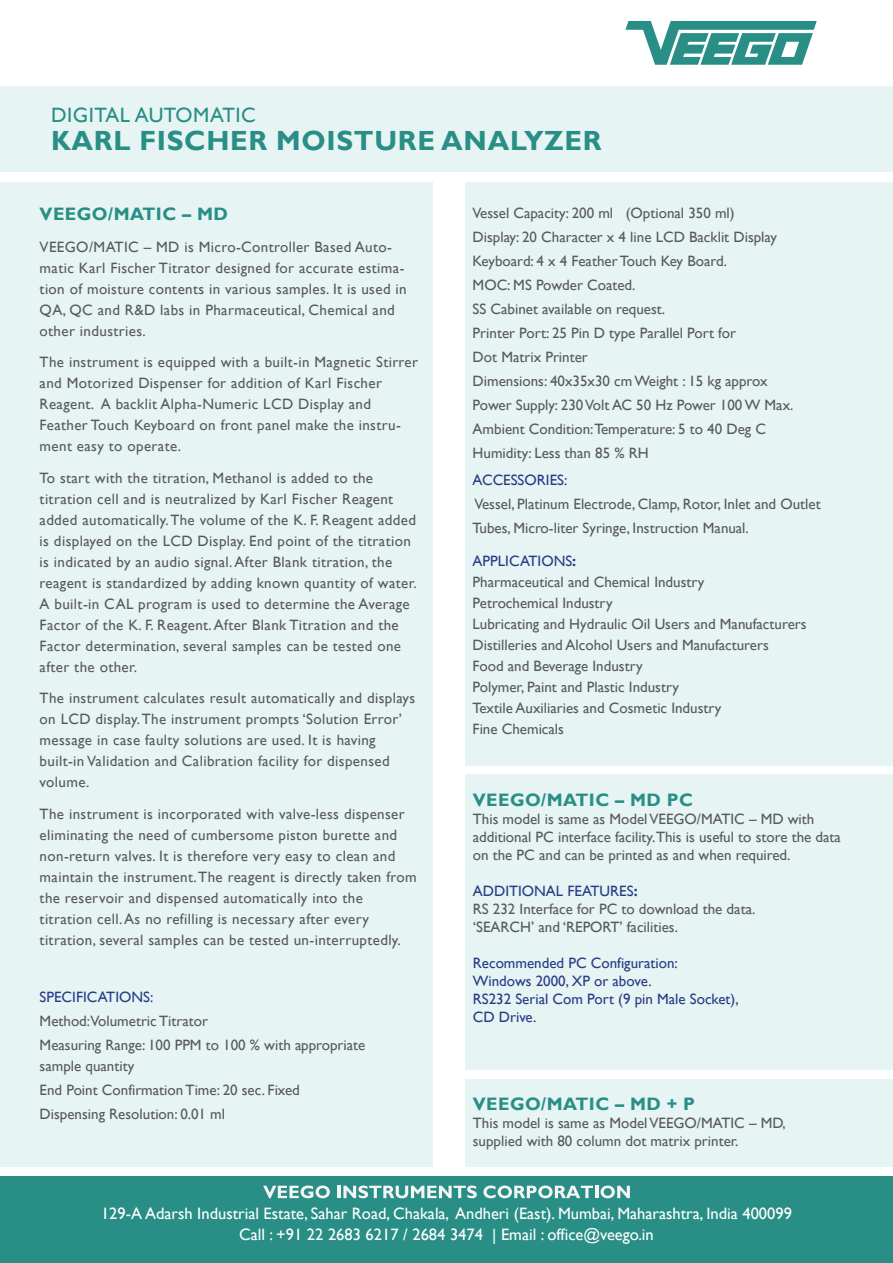
<style>
.page{position:relative;width:893px;height:1263px;background:#fff}
.page>*{position:absolute;margin:0;border:0;box-sizing:border-box;transform-origin:0 0}
.t1{font:700 27.75px "Gill Sans";letter-spacing:.025em;color:#288e86}
.t2{font:20.85px "Gill Sans";letter-spacing:.025em;color:#288e86}
.t3{font:700 18px "Gill Sans";letter-spacing:.025em;color:#288e86}
.t4{font:16.5px/21px "Gill Sans";color:#fff;text-align:center}
.t5{font:15px/21px "Gill Sans";letter-spacing:.025em;color:#58595b}
.t6{font:15px/24px "Gill Sans";color:#58595b}
.t7{font:15px/18px "Gill Sans";color:#273b86}
.s1{color:#273b86}
.s2{font-weight:700;color:#273b86}
</style>
<div class="page">
<div style="left:465px;top:774px;width:428px;height:295px;background:#e7f4f4"></div>
<div style="left:466px;top:1079px;width:427px;height:87px;background:#e7f4f4"></div>
<div style="left:0;top:86px;width:893px;height:86px;background:#e7f4f4"></div>
<div style="left:0;top:182px;width:432px;height:984px;background:#e7f4f4"></div>
<div style="left:465px;top:182px;width:428px;height:584px;background:#e7f4f4"></div>
<div style="left:0;top:1176px;width:893px;height:87px;background:#288e86"></div>
<svg style="left:625px;top:21px;width:192px;height:44px"></svg>
<svg style="left:263px;top:1185px;width:67px;height:13px"></svg>
<hr style="left:337px;top:1186px;width:4px;height:12px;background:#f5f5f5">
<svg style="left:343px;top:1185px;width:134px;height:13px"></svg>
<svg style="left:483px;top:1185px;width:147px;height:13px"></svg>
<h2 class="t2" style="left:51px;top:103px;width:206px">DIGITAL AUTOMATIC</h2>
<h1 class="t1" style="left:51px;top:124px;width:552px">KARL FISCHER MOISTURE ANALYZER</h1>
<p class="t3" style="left:40px;top:203px;width:190px">VEEGO/MATIC – MD</p>
<p class="t5" style="left:40px;top:236px;width:369px">VEEGO/MATIC – MD is Micro-Controller Based Auto&shy;matic Karl Fischer Titrator designed for accurate estima&shy;tion of moisture contents in various samples. It is used in QA, QC and R&amp;D labs in Pharmaceutical, Chemical and other industries.</p>
<p class="t5" style="left:40px;top:352px;width:380px">The instrument is equipped with a built-in Magnetic Stirrer and Motorized Dispenser for addition of Karl Fischer Reagent. A backlit Alpha-Numeric LCD Display and Feather Touch Keyboard on front panel make the instru&shy;ment easy to operate.</p>
<p class="t5" style="left:40px;top:467px;width:379px">To start with the titration, Methanol is added to the titration cell and is neutralized by Karl Fischer Reagent added automatically. The volume of the K. F. Reagent added is displayed on the LCD Display. End point of the titration is indicated by an audio signal. After Blank titration, the reagent is standardized by adding known quantity of water.<br>A built-in CAL program is used to determine the Average Factor of the K. F. Reagent. After Blank Titration and the Factor determination, several samples can be tested one after the other.</p>
<p class="t5" style="left:40px;top:688px;width:377px">The instrument calculates result automatically and displays on LCD display. The instrument prompts ‘Solution Error’ message in case faulty solutions are used. It is having built-in Validation and Calibration facility for dispensed volume.</p>
<p class="t5" style="left:40px;top:803px;width:379px">The instrument is incorporated with valve-less dispenser eliminating the need of cumbersome piston burette and non-return valves. It is therefore very easy to clean and maintain the instrument. The reagent is directly taken from the reservoir and dispensed automatically into the titration cell. As no refilling is necessary after every titration, several samples can be tested un-interruptedly.</p>
<p class="t7" style="left:40px;top:988px;width:115px">SPECIFICATIONS:</p>
<p class="t6" style="left:40px;top:1009px;width:327px">Method:Volumetric Titrator<br>Measuring Range: 100 PPM to 100 % with appropriate</p>
<p class="t6" style="left:40px;top:1054px;width:262px">sample quantity<br>End Point Confirmation Time: 20 sec. Fixed<br>Dispensing Resolution: 0.01 ml</p>
<p class="t6" style="left:473px;top:201px;width:322px">Vessel Capacity: 200 ml (Optional 350 ml)<br>Display: 20 Character x 4 line LCD Backlit Display Keyboard: 4 x 4 Feather Touch Key Board.<br>MOC: MS Powder Coated.<br>SS Cabinet available on request.<br>Printer Port: 25 Pin D type Parallel Port for<br>Dot Matrix Printer<br>Dimensions: 40x35x30 cm Weight : 15 kg approx Power Supply: 230 Volt AC 50 Hz Power 100 W Max.<br>Ambient Condition:Temperature: 5 to 40 Deg C Humidity: Less than 85 % RH</p>
<p class="t7" style="left:473px;top:471px;width:96px">ACCESSORIES:</p>
<p class="t6" style="left:473px;top:492px;width:350px">Vessel, Platinum Electrode, Clamp, Rotor, Inlet and Outlet<br>Tubes, Micro-liter Syringe, Instruction Manual.</p>
<p class="t6" style="left:473px;top:551px;width:335px;line-height:21px"><span class="s1">APPLICATIONS</span><span class="s2">:<br></span>Pharmaceutical and Chemical Industry<br>Petrochemical Industry<br>Lubricating and Hydraulic Oil Users and Manufacturers Distilleries and Alcohol Users and Manufacturers<br>Food and Beverage Industry<br>Polymer, Paint and Plastic Industry<br>Textile Auxiliaries and Cosmetic Industry<br>Fine Chemicals</p>
<p class="t3" style="left:473px;top:789px;width:222px">VEEGO/MATIC – MD PC</p>
<p class="t6" style="left:473px;top:810px;width:370px;line-height:18px">This model is same as Model VEEGO/MATIC – MD with additional PC interface facility.This is useful to store the data on the PC and can be printed as and when required.</p>
<p class="t6" style="left:473px;top:882px;width:284px;line-height:18px"><span class="s1">ADDITIONAL FEATURES</span><span class="s2">:<br></span>RS 232 Interface for PC to download the data. ‘SEARCH’ and ‘REPORT’ facilities.</p>
<p class="t7" style="left:473px;top:954px;width:267px">Recommended PC Configuration:<br>Windows 2000, XP or above.<br>RS232 Serial Com Port (9 pin Male Socket),<br>CD Drive.</p>
<p class="t3" style="left:473px;top:1093px;width:224px">VEEGO/MATIC – MD + P</p>
<p class="t6" style="left:473px;top:1114px;width:314px;line-height:18px">This model is same as Model VEEGO/MATIC – MD, supplied with 80 column dot matrix printer.</p>
<p class="t4" style="left:101px;top:1203px;width:692px">129-A Adarsh Industrial Estate, Sahar Road, Chakala, Andheri (East). Mumbai, Maharashtra, India 400099<br>Call : +91 22 2683 6217 / 2684 3474 | Email : office@veego.in</p>
</div>
